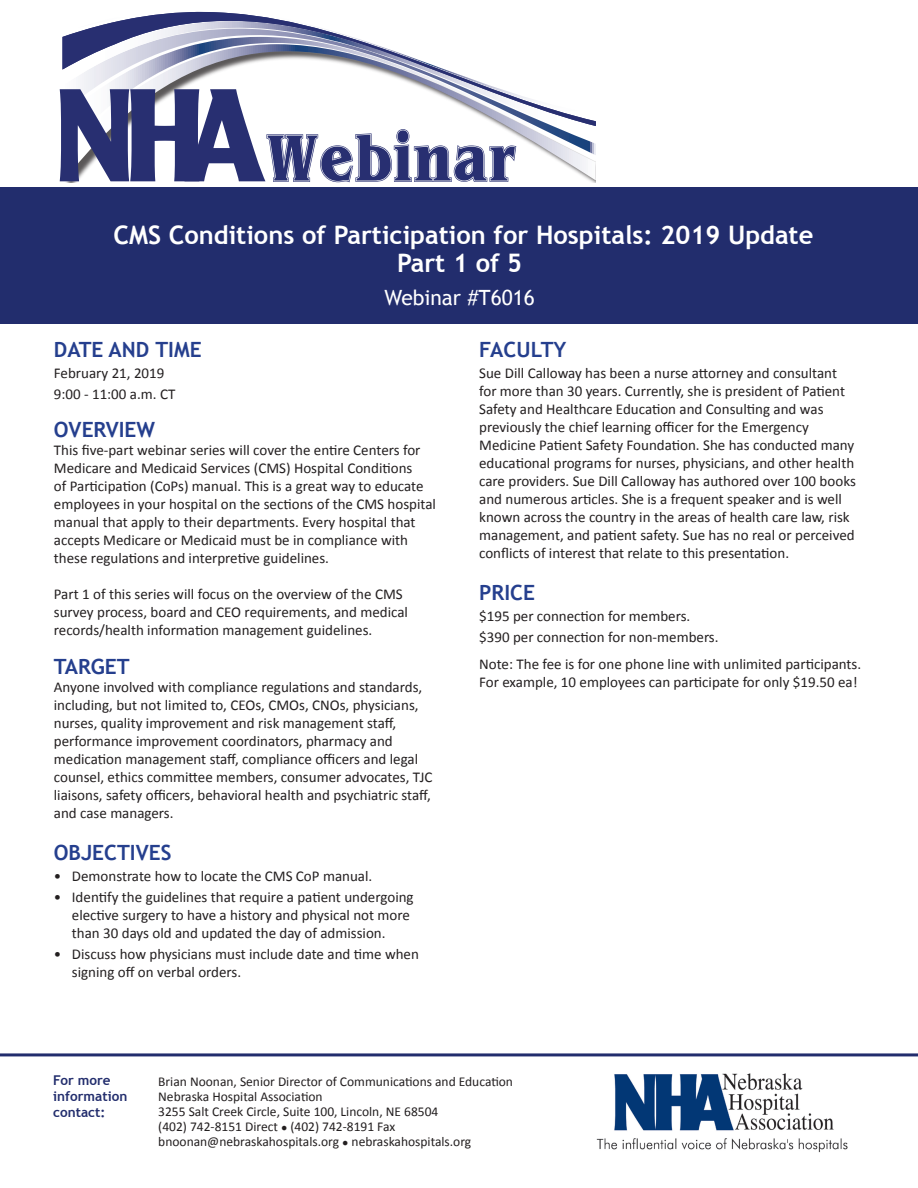
<style>
.page{position:relative;width:918px;height:1188px;background:#fff}
.page>*{position:absolute;margin:0;border:0;box-sizing:border-box;transform-origin:0 0}
.t1{font:65.55px "Brian James Contour";color:#282f71}
.t2{font:700 25.5px "Trebuchet MS";color:#fff}
.t3{font:700 21px "Trebuchet MS";color:#253f8e}
.t4{font:21px "Trebuchet MS";color:#fff}
.t5{font:15px/18px "Calibri";color:#231f20}
.t6{font:13.5px "Calibri";color:#231f20}
.t7{font:700 13.5px "Trebuchet MS";color:#222d6d}
.s1{font-family:"Clearface Gothic LH";font-weight:700;font-size:129px}
.s2{font-size:10.5px}
</style>
<div class="page">
<svg style="left:66px;top:161px;width:530px;height:22px"></svg>
<svg style="left:80px;top:155px;width:514px;height:6px"></svg>
<svg style="left:85px;top:141px;width:511px;height:14px"></svg>
<svg style="left:98px;top:126px;width:491px;height:15px"></svg>
<svg style="left:62px;top:12px;width:534px;height:114px"></svg>
<div style="left:0;top:188px;width:918px;height:136px;background:#222d6d"></div>
<img style="left:596px;top:1073px;width:252px;height:80px">
<hr style="left:0;top:1053px;width:918px;height:3px;background:#222d6d">
<p class="t1" style="left:54px;top:111px;width:465px"><span class="s1">NHA</span>Webinar</p>
<p class="t2" style="left:113px;top:219px;width:701px">CMS Conditions of Participation for Hospitals: 2019 Update</p>
<p class="t2" style="left:397px;top:247px;width:127px">Part 1 of 5</p>
<p class="t4" style="left:384px;top:286px;width:152px">Webinar #T6016</p>
<p class="t3" style="left:54px;top:336px;width:149px">DATE AND TIME</p>
<p class="t5" style="left:54px;top:364px;width:112px">February 21, 2019</p>
<p class="t5" style="left:54px;top:385px;width:123px">9:00 - 11:00 a.m. CT</p>
<p class="t3" style="left:54px;top:417px;width:103px">OVERVIEW</p>
<p class="t5" style="left:54px;top:441px;width:384px">This five-part webinar series will cover the entire Centers for Medicare and Medicaid Services (CMS) Hospital Conditions<br>of Participation (CoPs) manual. This is a great way to educate employees in your hospital on the sections of the CMS hospital manual that apply to their departments. Every hospital that accepts Medicare or Medicaid must be in compliance with these regulations and interpretive guidelines.</p>
<p class="t5" style="left:54px;top:585px;width:356px">Part 1 of this series will focus on the overview of the CMS survey process, board and CEO requirements, and medical records/health information management guidelines.</p>
<p class="t3" style="left:54px;top:654px;width:77px">TARGET</p>
<p class="t5" style="left:54px;top:678px;width:380px">Anyone involved with compliance regulations and standards, including, but not limited to, CEOs, CMOs, CNOs, physicians, nurses, quality improvement and risk management staff, performance improvement coordinators, pharmacy and medication management staff, compliance officers and legal counsel, ethics committee members, consumer advocates, TJC liaisons, safety officers, behavioral health and psychiatric staff, and case managers.</p>
<p class="t3" style="left:54px;top:840px;width:119px">OBJECTIVES</p>
<p class="t5" style="left:54px;top:867px;width:320px">• Demonstrate how to locate the CMS CoP manual.</p>
<p class="t5" style="left:72px;top:888px;width:343px;text-indent:-18px">• Identify the guidelines that require a patient undergoing elective surgery to have a history and physical not more than 30 days old and updated the day of admission.</p>
<p class="t5" style="left:72px;top:945px;width:349px;text-indent:-18px">• Discuss how physicians must include date and time when signing off on verbal orders.</p>
<p class="t3" style="left:479px;top:336px;width:89px">FACULTY</p>
<p class="t5" style="left:479px;top:364px;width:378px">Sue Dill Calloway has been a nurse attorney and consultant for more than 30 years. Currently, she is president of Patient Safety and Healthcare Education and Consulting and was previously the chief learning officer for the Emergency Medicine Patient Safety Foundation. She has conducted many educational programs for nurses, physicians, and other health care providers. Sue Dill Calloway has authored over 100 books and numerous articles. She is a frequent speaker and is well known across the country in the areas of health care law, risk management, and patient safety. Sue has no real or perceived conflicts of interest that relate to this presentation.</p>
<p class="t3" style="left:479px;top:579px;width:57px">PRICE</p>
<p class="t5" style="left:479px;top:605px;width:241px;line-height:21px">$195 per connection for members. $390 per connection for non-members.</p>
<p class="t5" style="left:479px;top:655px;width:384px">Note: The fee is for one phone line with unlimited participants.<br>For example, 10 employees can participate for only $19.50 ea!</p>
<p class="t7" style="left:53px;top:1071px;width:59px">For more</p>
<p class="t7" style="left:53px;top:1088px;width:76px">information</p>
<p class="t7" style="left:53px;top:1104px;width:54px">contact:</p>
<p class="t6" style="left:158px;top:1073px;width:356px">Brian Noonan, Senior Director of Communications and Education</p>
<p class="t6" style="left:158px;top:1088px;width:166px">Nebraska Hospital Association</p>
<p class="t6" style="left:158px;top:1103px;width:282px">3255 Salt Creek Circle, Suite 100, Lincoln, NE 68504</p>
<p class="t6" style="left:158px;top:1118px;width:239px">(402) 742-8151 Direct <span class="s2">●</span> (402) 742-8191 Fax</p>
<p class="t6" style="left:158px;top:1133px;width:315px">bnoonan@nebraskahospitals.org <span class="s2">●</span> nebraskahospitals.org</p>
</div>
